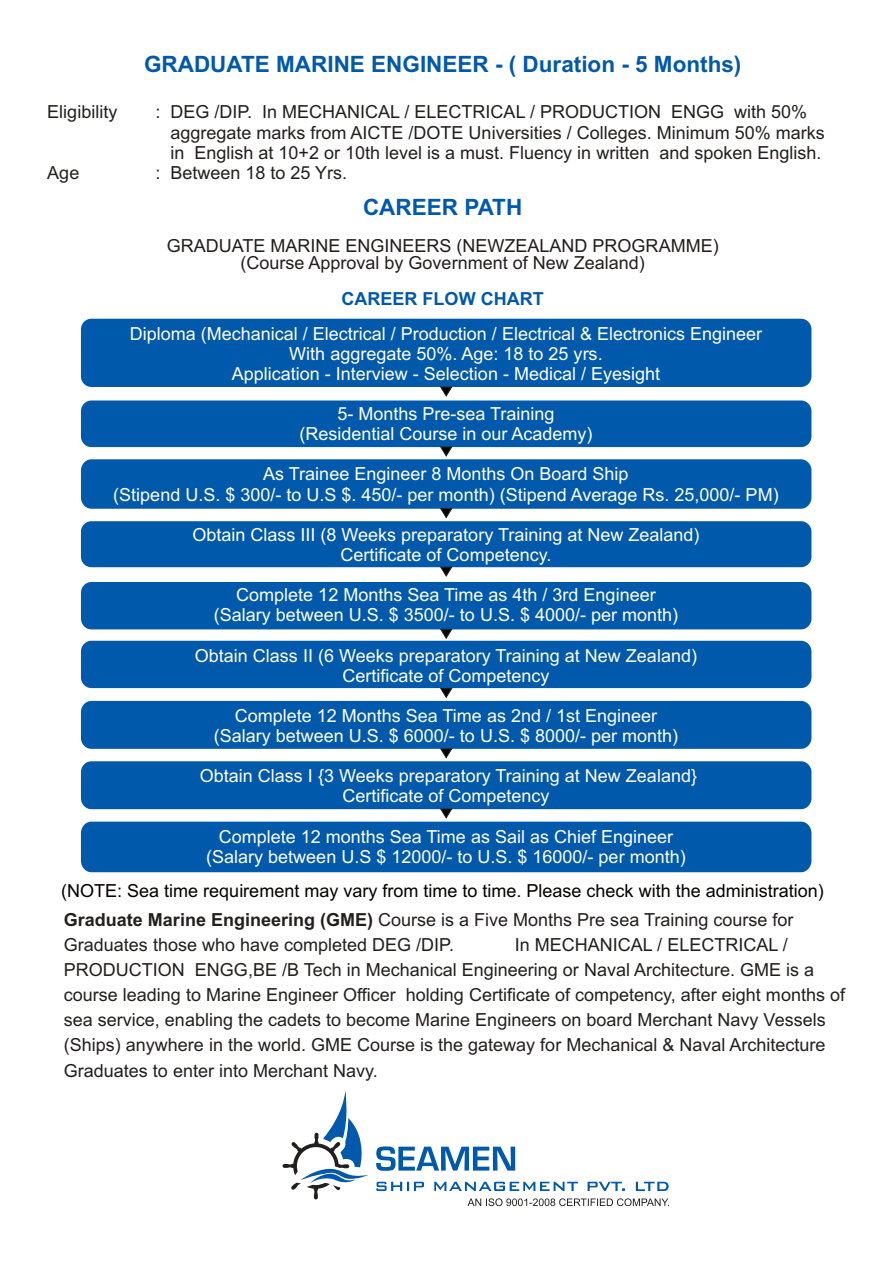
<style>
.page{position:relative;width:893px;height:1262px;background:#fff}
.page>*{position:absolute;margin:0;border:0;box-sizing:border-box;transform-origin:0 0}
.t1{font:700 22.5px "Arial";color:#0059ab}
.t2{font:18px/20.1px "Arial";color:#fff;text-align:center}
.t3{font:18px/25px "Arial";color:#241f1f}
.t4{font:18px "Arial";color:#050000}
.t5{font:700 18px "Arial";color:#0059ab}
.s1{font-weight:700}
</style>
<div class="page">
<div style="left:81px;top:319px;width:730px;height:68px;background:#0059ab;border-radius:11px"></div>
<div style="left:81px;top:400px;width:730px;height:47px;background:#0059ab;border-radius:11px"></div>
<div style="left:81px;top:459px;width:730px;height:50px;background:#0059ab;border-radius:11px"></div>
<div style="left:81px;top:521px;width:730px;height:46px;background:#0059ab;border-radius:11px"></div>
<div style="left:81px;top:582px;width:730px;height:47px;background:#0059ab;border-radius:11px"></div>
<div style="left:81px;top:641px;width:730px;height:47px;background:#0059ab;border-radius:11px"></div>
<div style="left:81px;top:701px;width:730px;height:48px;background:#0059ab;border-radius:11px"></div>
<div style="left:81px;top:761px;width:730px;height:48px;background:#0059ab;border-radius:11px"></div>
<div style="left:81px;top:821px;width:730px;height:51px;background:#0059ab;border-radius:11px"></div>
<svg style="left:376px;top:1181px;width:292px;height:10px"></svg>
<svg style="left:282px;top:1091px;width:86px;height:108px"></svg>
<svg style="left:376px;top:1146px;width:139px;height:24px"></svg>
<svg style="left:467px;top:1198px;width:202px;height:8px"></svg>
<svg style="left:440px;top:387px;width:12px;height:9px"></svg>
<svg style="left:440px;top:446px;width:12px;height:10px"></svg>
<svg style="left:440px;top:508px;width:12px;height:10px"></svg>
<svg style="left:440px;top:566px;width:12px;height:10px"></svg>
<svg style="left:440px;top:629px;width:12px;height:10px"></svg>
<svg style="left:440px;top:688px;width:12px;height:10px"></svg>
<svg style="left:440px;top:748px;width:12px;height:10px"></svg>
<svg style="left:440px;top:808px;width:12px;height:10px"></svg>
<p class="t1" style="left:144px;top:56px;width:599px">GRADUATE MARINE ENGINEER - ( Duration - 5 Months)</p>
<p class="t3" style="left:47px;top:101px;width:72px">Eligibility</p>
<p class="t3" style="left:170px;top:104px;width:656px;line-height:20.1px;text-indent:-15px">: DEG /DIP. In MECHANICAL / ELECTRICAL / PRODUCTION ENGG with 50% aggregate marks from AICTE /DOTE Universities / Colleges. Minimum 50% marks in English at 10+2 or 10th level is a must. Fluency in written and spoken English.</p>
<p class="t3" style="left:47px;top:162px;width:34px">Age</p>
<p class="t3" style="left:155px;top:162px;width:193px">: Between 18 to 25 Yrs.</p>
<p class="t1" style="left:363px;top:198px;width:161px">CAREER PATH</p>
<p class="t3" style="left:167px;top:238px;width:553px;line-height:17.4px;text-align:center">GRADUATE MARINE ENGINEERS (NEWZEALAND PROGRAMME) (Course Approval by Government of New Zealand)</p>
<p class="t5" style="left:341px;top:292px;width:203px">CAREER FLOW CHART</p>
<p class="t2" style="left:130px;top:325px;width:634px">Diploma (Mechanical / Electrical / Production / Electrical &amp; Electronics Engineer<br>With aggregate 50%. Age: 18 to 25 yrs.<br>Application - Interview - Selection - Medical / Eyesight</p>
<p class="t2" style="left:299px;top:405px;width:295px">5- Months Pre-sea Training (Residential Course in our Academy)</p>
<p class="t2" style="left:113px;top:466px;width:667px">As Trainee Engineer 8 Months On Board Ship<br>(Stipend U.S. $ 300/- to U.S $. 450/- per month) (Stipend Average Rs. 25,000/- PM)</p>
<p class="t2" style="left:192px;top:526px;width:508px">Obtain Class III (8 Weeks preparatory Training at New Zealand)<br>Certificate of Competency.</p>
<p class="t2" style="left:214px;top:586px;width:466px">Complete 12 Months Sea Time as 4th / 3rd Engineer (Salary between U.S. $ 3500/- to U.S. $ 4000/- per month)</p>
<p class="t2" style="left:195px;top:647px;width:503px">Obtain Class II (6 Weeks preparatory Training at New Zealand)<br>Certificate of Competency</p>
<p class="t2" style="left:214px;top:707px;width:466px">Complete 12 Months Sea Time as 2nd / 1st Engineer (Salary between U.S. $ 6000/- to U.S. $ 8000/- per month)</p>
<p class="t2" style="left:200px;top:767px;width:498px">Obtain Class I {3 Weeks preparatory Training at New Zealand}<br>Certificate of Competency</p>
<p class="t2" style="left:206px;top:828px;width:481px">Complete 12 months Sea Time as Sail as Chief Engineer (Salary between U.S $ 12000/- to U.S. $ 16000/- per month)</p>
<p class="t4" style="left:61px;top:884px;width:764px">(NOTE: Sea time requirement may vary from time to time. Please check with the administration)</p>
<p class="t3" style="left:64px;top:908px;width:731px"><span class="s1">Graduate Marine Engineering (GME)</span> Course is a Five Months Pre sea Training course for<br>Graduates those who have completed DEG /DIP.</p>
<p class="t3" style="left:64px;top:934px;width:782px;text-indent:451px">In MECHANICAL / ELECTRICAL / PRODUCTION ENGG,BE /B Tech in Mechanical Engineering or Naval Architecture. GME is a course leading to Marine Engineer Officer holding Certificate of competency, after eight months of sea service, enabling the cadets to become Marine Engineers on board Merchant Navy Vessels (Ships) anywhere in the world. GME Course is the gateway for Mechanical &amp; Naval Architecture Graduates to enter into Merchant Navy.</p>
</div>
